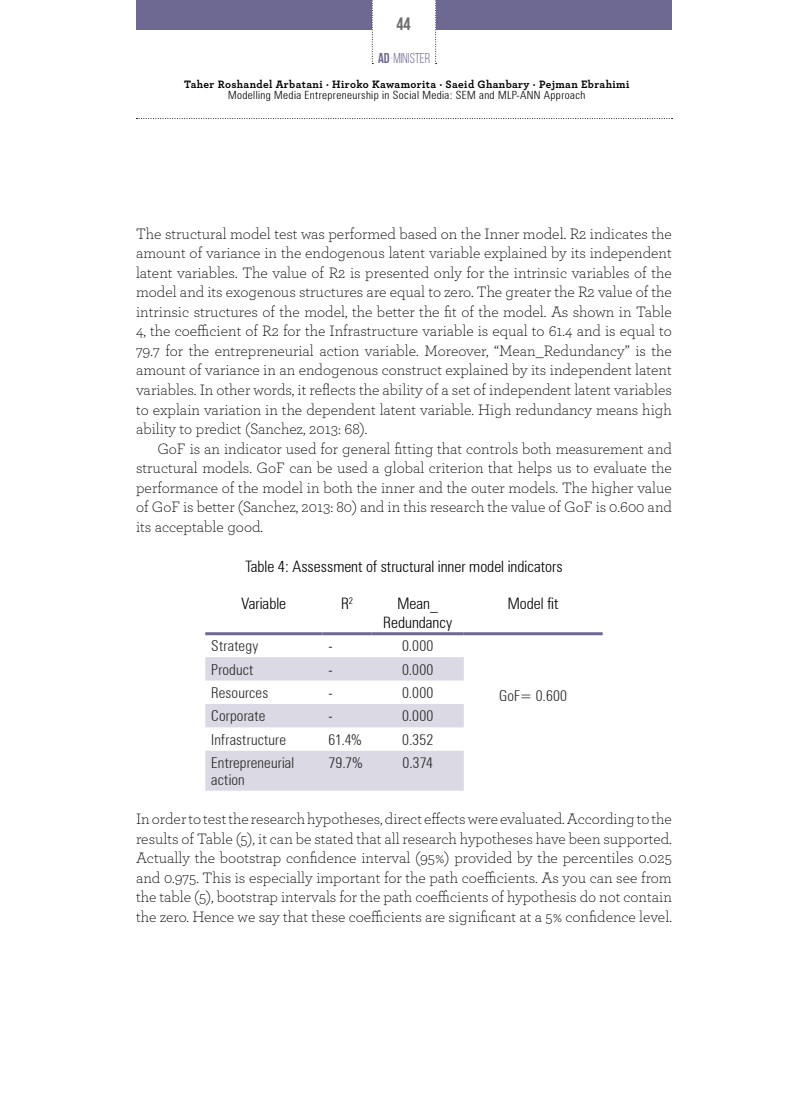
<style>
.page{position:relative;width:808px;height:1106px;background:#fff}
.page>*{position:absolute;margin:0;border:0;box-sizing:border-box;transform-origin:0 0}
.t1{font:700 18px "Bebas Neue";color:#706f6f}
.t2{font:300 15.75px/19.5px "Archer Pro";color:#000;text-align:justify}
.t3{font:300 condensed 15.75px/18.9px "Zurich BT";color:#000;text-align:center}
.t4{font:300 condensed 15px/16.5px "Zurich BT";letter-spacing:.01em;color:#282827}
.t5{font:14.25px "Bebas Neue";color:#6e6992}
.t6{font:700 11.25px "Archer Pro";letter-spacing:.035em;color:#000}
.t7{font:300 condensed 11.25px "Zurich BT";letter-spacing:.035em;color:#000}
.s1{font-weight:700}
.s2{font-weight:300}
</style>
<div class="page">
<svg style="left:136px;top:118px;width:536px;height:1px"></svg>
<div style="left:136px;top:0;width:236px;height:30px;background:#6e6992"></div>
<svg style="left:435px;top:0;width:2px;height:64px"></svg>
<svg style="left:372px;top:0;width:1px;height:64px"></svg>
<div style="left:436px;top:0;width:236px;height:30px;background:#6e6992"></div>
<svg style="left:205px;top:657px;width:259px;height:133px"></svg>
<hr style="left:205px;top:632px;width:117px;height:3px;background:#6e6992">
<hr style="left:322px;top:632px;width:50px;height:3px;background:#6e6992">
<hr style="left:372px;top:632px;width:92px;height:3px;background:#6e6992">
<hr style="left:464px;top:632px;width:139px;height:3px;background:#6e6992">
<p class="t1" style="left:396px;top:14px;width:16px">44</p>
<p class="t5" style="left:378px;top:51px;width:54px"><span class="s1">AD</span><span class="s2">-</span>MINISTER</p>
<p class="t6" style="left:184px;top:75px;width:447px">Taher Roshandel Arbatani · Hiroko Kawamorita · Saeid Ghanbary · Pejman Ebrahimi</p>
<p class="t7" style="left:228px;top:88px;width:359px">Modelling Media Entrepreneurship in Social Media: SEM and MLP-ANN Approach</p>
<p class="t2" style="left:136px;top:223px;width:537px">The structural model test was performed based on the Inner model. R2 indicates the amount of variance in the endogenous latent variable explained by its independent latent variables. The value of R2 is presented only for the intrinsic variables of the model and its exogenous structures are equal to zero. The greater the R2 value of the intrinsic structures of the model, the better the fit of the model. As shown in Table 4, the coefficient of R2 for the Infrastructure variable is equal to 61.4 and is equal to 79.7 for the entrepreneurial action variable. Moreover, “Mean_Redundancy” is the amount of variance in an endogenous construct explained by its independent latent variables. In other words, it reflects the ability of a set of independent latent variables to explain variation in the dependent latent variable. High redundancy means high ability to predict (Sanchez, 2013: 68).</p>
<p class="t2" style="left:136px;top:438px;width:537px;text-indent:21px">GoF is an indicator used for general fitting that controls both measurement and structural models. GoF can be used a global criterion that helps us to evaluate the performance of the model in both the inner and the outer models. The higher value of GoF is better (Sanchez, 2013: 80) and in this research the value of GoF is 0.600 and its acceptable good.</p>
<p class="t3" style="left:245px;top:557px;width:319px">Table 4: Assessment of structural inner model indicators</p>
<p class="t3" style="left:242px;top:593px;width:46px">Variable</p>
<p class="t3" style="left:341px;top:593px;width:14px">R<sup>2</sup></p>
<p class="t3" style="left:383px;top:593px;width:71px">Mean_<br>Redundancy</p>
<p class="t3" style="left:508px;top:593px;width:52px">Model fit</p>
<p class="t4" style="left:211px;top:637px;width:48px">Strategy</p>
<p class="t4" style="left:328px;top:637px;width:6px">-</p>
<p class="t4" style="left:402px;top:637px;width:33px">0.000</p>
<p class="t4" style="left:499px;top:687px;width:69px">GoF= 0.600</p>
<p class="t4" style="left:211px;top:661px;width:44px">Product</p>
<p class="t4" style="left:329px;top:661px;width:6px">-</p>
<p class="t4" style="left:402px;top:661px;width:33px">0.000</p>
<p class="t4" style="left:211px;top:684px;width:58px">Resources</p>
<p class="t4" style="left:329px;top:684px;width:6px">-</p>
<p class="t4" style="left:402px;top:684px;width:33px">0.000</p>
<p class="t4" style="left:211px;top:707px;width:56px">Corporate</p>
<p class="t4" style="left:329px;top:707px;width:6px">-</p>
<p class="t4" style="left:402px;top:707px;width:33px">0.000</p>
<p class="t4" style="left:211px;top:731px;width:76px">Infrastructure</p>
<p class="t4" style="left:329px;top:731px;width:35px">61.4%</p>
<p class="t4" style="left:402px;top:731px;width:33px">0.352</p>
<p class="t4" style="left:211px;top:754px;width:84px">Entrepreneurial action</p>
<p class="t4" style="left:329px;top:754px;width:35px">79.7%</p>
<p class="t4" style="left:402px;top:754px;width:32px">0.374</p>
<p class="t2" style="left:136px;top:808px;width:537px">In order to test the research hypotheses, direct effects were evaluated. According to the results of Table (5), it can be stated that all research hypotheses have been supported.<br>Actually the bootstrap confidence interval (95%) provided by the percentiles 0.025 and 0.975. This is especially important for the path coefficients. As you can see from the table (5), bootstrap intervals for the path coefficients of hypothesis do not contain the zero. Hence we say that these coefficients are significant at a 5% confidence level.</p>
</div>
